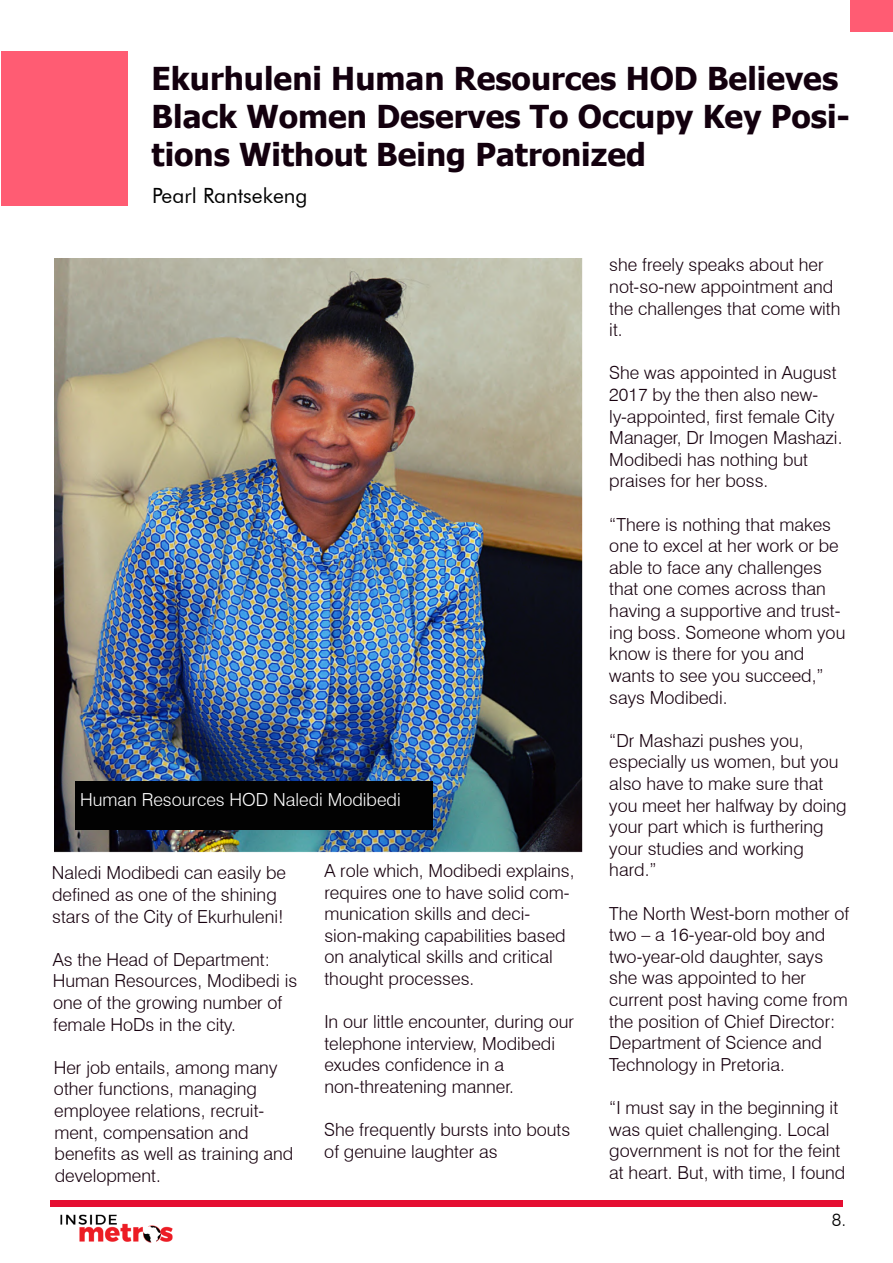
<style>
.page{position:relative;width:893px;height:1263px;background:#fff}
.page>*{position:absolute;margin:0;border:0;box-sizing:border-box;transform-origin:0 0}
.t1{font:700 31.5px/37.8px "Tahoma";color:#13000e}
.t2{font:21px "Futura BT";color:#000}
.t3{font:300 18px/21.6px "Swiss 721 BT";color:#17000e}
.t4{font:300 18px "Swiss 721 BT";color:#fff}
.t5{font:300 18px "Swiss 721 BT";color:#000}
</style>
<div class="page">
<img style="left:54px;top:258px;width:528px;height:594px">
<div style="left:2px;top:51px;width:126px;height:155px;background:#ff5c73"></div>
<div style="left:851px;top:0;width:42px;height:32px;background:#ff5c73"></div>
<div style="left:51px;top:1200px;width:792px;height:6px;background:#e50e32"></div>
<img style="left:50px;top:1200px;width:183px;height:43px">
<div style="left:75px;top:782px;width:357px;height:48px;background:#020202"></div>
<h1 class="t1" style="left:152px;top:61px;width:700px">Ekurhuleni Human Resources HOD Believes<br>Black Women Deserves To Occupy Key Posi&shy;tions Without Being Patronized</h1>
<p class="t2" style="left:152px;top:183px;width:157px">Pearl Rantsekeng</p>
<p class="t4" style="left:80px;top:789px;width:322px">Human Resources HOD Naledi Modibedi</p>
<p class="t3" style="left:52px;top:862px;width:236px">Naledi Modibedi can easily be defined as one of the shining stars of the City of Ekurhuleni!</p>
<p class="t3" style="left:53px;top:948px;width:246px">As the Head of Department:<br>Human Resources, Modibedi is one of the growing number of female HoDs in the city.</p>
<p class="t3" style="left:54px;top:1056px;width:241px">Her job entails, among many other functions, managing employee relations, recruit&shy;ment, compensation and benefits as well as training and development.</p>
<p class="t3" style="left:324px;top:860px;width:252px">A role which, Modibedi explains, requires one to have solid com&shy;munication skills and deci&shy;sion-making capabilities based on analytical skills and critical thought processes.</p>
<p class="t3" style="left:324px;top:1011px;width:251px">In our little encounter, during our telephone interview, Modibedi exudes confidence in a non-threatening manner.</p>
<p class="t3" style="left:324px;top:1119px;width:248px">She frequently bursts into bouts of genuine laughter as</p>
<p class="t3" style="left:609px;top:254px;width:233px">she freely speaks about her not-so-new appointment and the challenges that come with it.</p>
<p class="t3" style="left:609px;top:362px;width:235px">She was appointed in August<br>2017 by the then also new&shy;ly-appointed, first female City<br>Manager, Dr Imogen Mashazi.<br>Modibedi has nothing but praises for her boss.</p>
<p class="t3" style="left:609px;top:513px;width:238px">“There is nothing that makes one to excel at her work or be able to face any challenges that one comes across than having a supportive and trust&shy;ing boss. Someone whom you know is there for you and wants to see you succeed,” says Modibedi.</p>
<p class="t3" style="left:609px;top:729px;width:239px">“Dr Mashazi pushes you, especially us women, but you also have to make sure that you meet her halfway by doing your part which is furthering your studies and working hard.”</p>
<p class="t3" style="left:609px;top:902px;width:242px">The North West-born mother of two – a 16-year-old boy and two-year-old daughter, says she was appointed to her current post having come from the position of Chief Director:<br>Department of Science and<br>Technology in Pretoria.</p>
<p class="t3" style="left:609px;top:1096px;width:237px">“I must say in the beginning it was quiet challenging. Local government is not for the feint at heart. But, with time, I found</p>
<p class="t5" style="left:832px;top:1208px;width:16px">8.</p>
</div>
